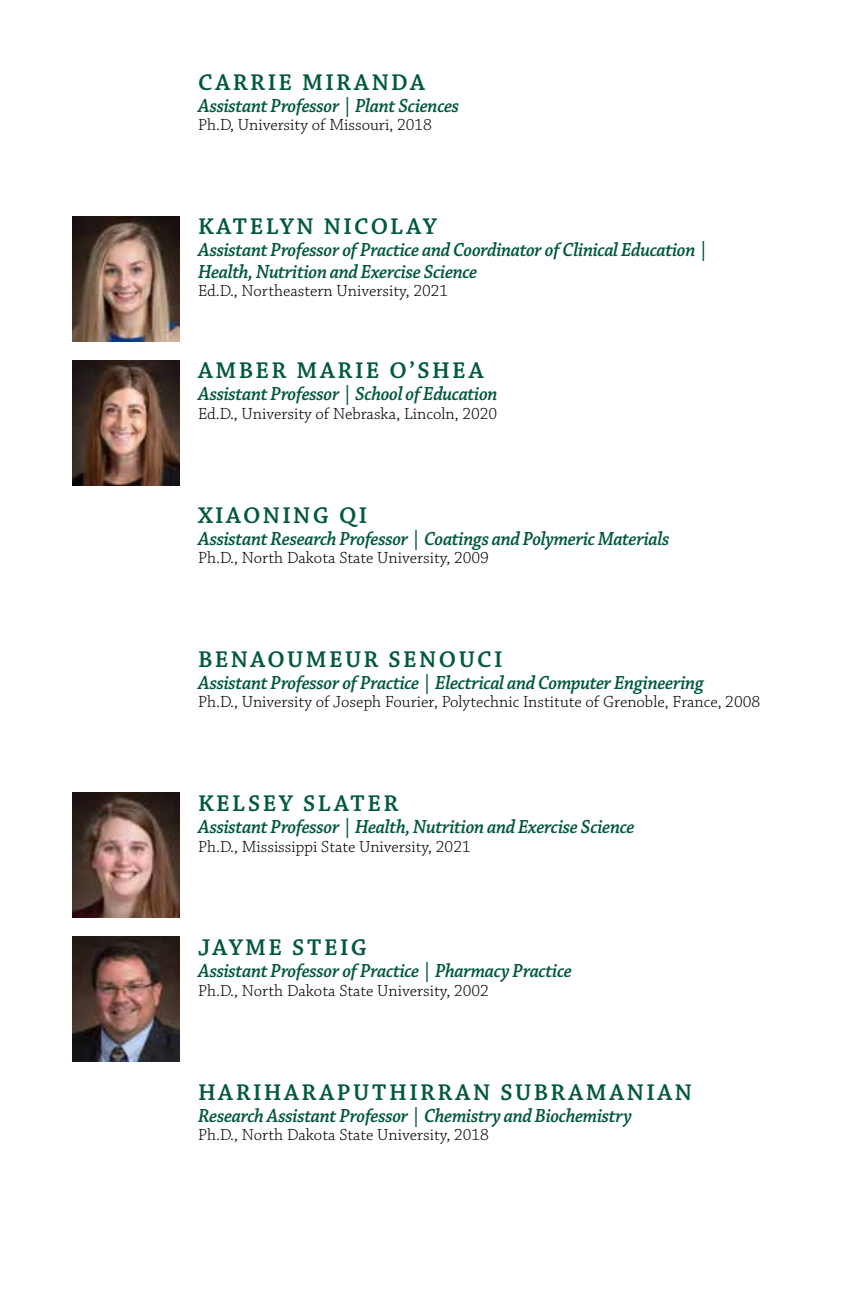
<style>
.page{position:relative;width:864px;height:1296px;background:#fff}
.page>*{position:absolute;margin:0;border:0;box-sizing:border-box;transform-origin:0 0}
.t1{font:600 24px "Chaparral Pro";letter-spacing:.1em;color:#00583d}
.t2{font:italic 600 20px/22px "Chaparral Pro";letter-spacing:-.02em;color:#00583d;scale:.94 1}
.t3{font:300 17px "Chaparral Pro";color:#000}
</style>
<div class="page">
<img style="left:72px;top:792px;width:108px;height:126px">
<img style="left:72px;top:936px;width:108px;height:126px">
<img style="left:72px;top:360px;width:108px;height:126px">
<img style="left:72px;top:216px;width:108px;height:126px">
<p class="t1" style="left:198px;top:69px;width:228px">CARRIE MIRANDA</p>
<p class="t2" style="left:198px;top:95px;width:279px">Assistant Professor | Plant Sciences</p>
<p class="t3" style="left:198px;top:116px;width:236px">Ph.D, University of Missouri, 2018</p>
<p class="t1" style="left:198px;top:213px;width:240px">KATELYN NICOLAY</p>
<p class="t2" style="left:198px;top:239px;width:544px">Assistant Professor of Practice and Coordinator of Clinical Education |<br>Health, Nutrition and Exercise Science</p>
<p class="t3" style="left:198px;top:282px;width:252px">Ed.D., Northeastern University, 2021</p>
<p class="t1" style="left:198px;top:357px;width:287px">AMBER MARIE O’SHEA</p>
<p class="t2" style="left:198px;top:384px;width:320px">Assistant Professor | School of Education</p>
<p class="t3" style="left:198px;top:404px;width:301px">Ed.D., University of Nebraska, Lincoln, 2020</p>
<p class="t1" style="left:198px;top:501px;width:171px">XIAONING QI</p>
<p class="t2" style="left:198px;top:528px;width:503px">Assistant Research Professor | Coatings and Polymeric Materials</p>
<p class="t3" style="left:198px;top:549px;width:293px">Ph.D., North Dakota State University, 2009</p>
<p class="t1" style="left:198px;top:646px;width:306px">BENAOUMEUR SENOUCI</p>
<p class="t2" style="left:198px;top:672px;width:540px">Assistant Professor of Practice | Electrical and Computer Engineering</p>
<p class="t3" style="left:198px;top:693px;width:564px">Ph.D., University of Joseph Fourier, Polytechnic Institute of Grenoble, France, 2008</p>
<p class="t1" style="left:198px;top:790px;width:202px">KELSEY SLATER</p>
<p class="t2" style="left:198px;top:817px;width:466px">Assistant Professor | Health, Nutrition and Exercise Science</p>
<p class="t3" style="left:198px;top:837px;width:274px">Ph.D., Mississippi State University, 2021</p>
<p class="t1" style="left:198px;top:934px;width:170px">JAYME STEIG</p>
<p class="t2" style="left:198px;top:961px;width:399px">Assistant Professor of Practice | Pharmacy Practice</p>
<p class="t3" style="left:198px;top:981px;width:293px">Ph.D., North Dakota State University, 2002</p>
<p class="t1" style="left:198px;top:1078px;width:496px">HARIHARAPUTHIRRAN SUBRAMANIAN</p>
<p class="t2" style="left:198px;top:1105px;width:463px">Research Assistant Professor | Chemistry and Biochemistry</p>
<p class="t3" style="left:198px;top:1125px;width:293px">Ph.D., North Dakota State University, 2018</p>
</div>
